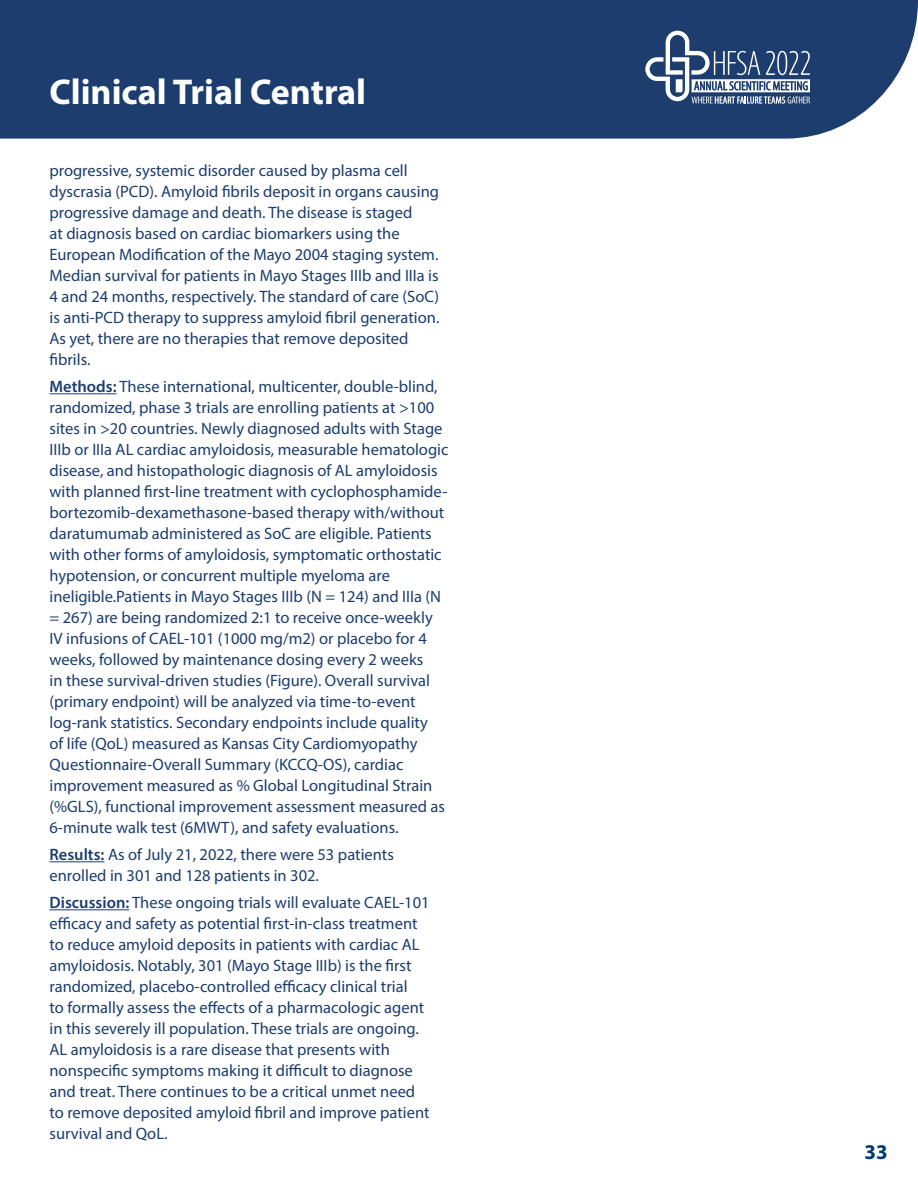
<style>
.page{position:relative;width:918px;height:1188px;background:#fff}
.page>*{position:absolute;margin:0;border:0;box-sizing:border-box;transform-origin:0 0}
.t1{font:700 36px "Myriad Pro";color:#fff}
.t2{font:700 21px "Myriad Pro";color:#003a70}
.t3{font:16.5px/21px "Myriad Pro";color:#1c3d6e}
.s1{font-weight:600}
</style>
<div class="page">
<div style="left:0;top:0;width:918px;height:139px;background:#1c3d6e"></div>
<svg style="left:645px;top:31px;width:165px;height:73px"></svg>
<hr style="left:50px;top:393px;width:67px;height:1px;background:#1c3d6e">
<hr style="left:50px;top:861px;width:55px;height:1px;background:#1c3d6e">
<hr style="left:50px;top:909px;width:79px;height:1px;background:#1c3d6e">
<h1 class="t1" style="left:50px;top:68px;width:318px">Clinical Trial Central</h1>
<p class="t3" style="left:50px;top:160px;width:391px">progressive, systemic disorder caused by plasma cell dyscrasia (PCD). Amyloid fibrils deposit in organs causing progressive damage and death. The disease is staged<br>at diagnosis based on cardiac biomarkers using the European Modification of the Mayo 2004 staging system.<br>Median survival for patients in Mayo Stages IIIb and IIIa is 4 and 24 months, respectively. The standard of care (SoC) is anti-PCD therapy to suppress amyloid fibril generation.<br>As yet, there are no therapies that remove deposited fibrils.</p>
<p class="t3" style="left:50px;top:376px;width:400px"><span class="s1">Methods:</span> These international, multicenter, double-blind, randomized, phase 3 trials are enrolling patients at &gt;100 sites in &gt;20 countries. Newly diagnosed adults with Stage IIIb or IIIa AL cardiac amyloidosis, measurable hematologic disease, and histopathologic diagnosis of AL amyloidosis with planned first-line treatment with cyclophosphamide&shy;bortezomib-dexamethasone-based therapy with/without daratumumab administered as SoC are eligible. Patients with other forms of amyloidosis, symptomatic orthostatic hypotension, or concurrent multiple myeloma are ineligible.Patients in Mayo Stages IIIb (N = 124) and IIIa (N = 267) are being randomized 2:1 to receive once-weekly IV infusions of CAEL-101 (1000 mg/m2) or placebo for 4 weeks, followed by maintenance dosing every 2 weeks<br>in these survival-driven studies (Figure). Overall survival (primary endpoint) will be analyzed via time-to-event log-rank statistics. Secondary endpoints include quality<br>of life (QoL) measured as Kansas City Cardiomyopathy Questionnaire-Overall Summary (KCCQ-OS), cardiac improvement measured as % Global Longitudinal Strain (%GLS), functional improvement assessment measured as 6-minute walk test (6MWT), and safety evaluations.</p>
<p class="t3" style="left:50px;top:844px;width:346px"><span class="s1">Results:</span> As of July 21, 2022, there were 53 patients enrolled in 301 and 128 patients in 302.</p>
<p class="t3" style="left:50px;top:892px;width:382px"><span class="s1">Discussion:</span> These ongoing trials will evaluate CAEL-101 efficacy and safety as potential first-in-class treatment to reduce amyloid deposits in patients with cardiac AL amyloidosis. Notably, 301 (Mayo Stage IIIb) is the first randomized, placebo-controlled efficacy clinical trial<br>to formally assess the effects of a pharmacologic agent in this severely ill population. These trials are ongoing.<br>AL amyloidosis is a rare disease that presents with nonspecific symptoms making it difficult to diagnose and treat. There continues to be a critical unmet need to remove deposited amyloid fibril and improve patient survival and QoL.</p>
<p class="t2" style="left:864px;top:1138px;width:25px">33</p>
</div>
